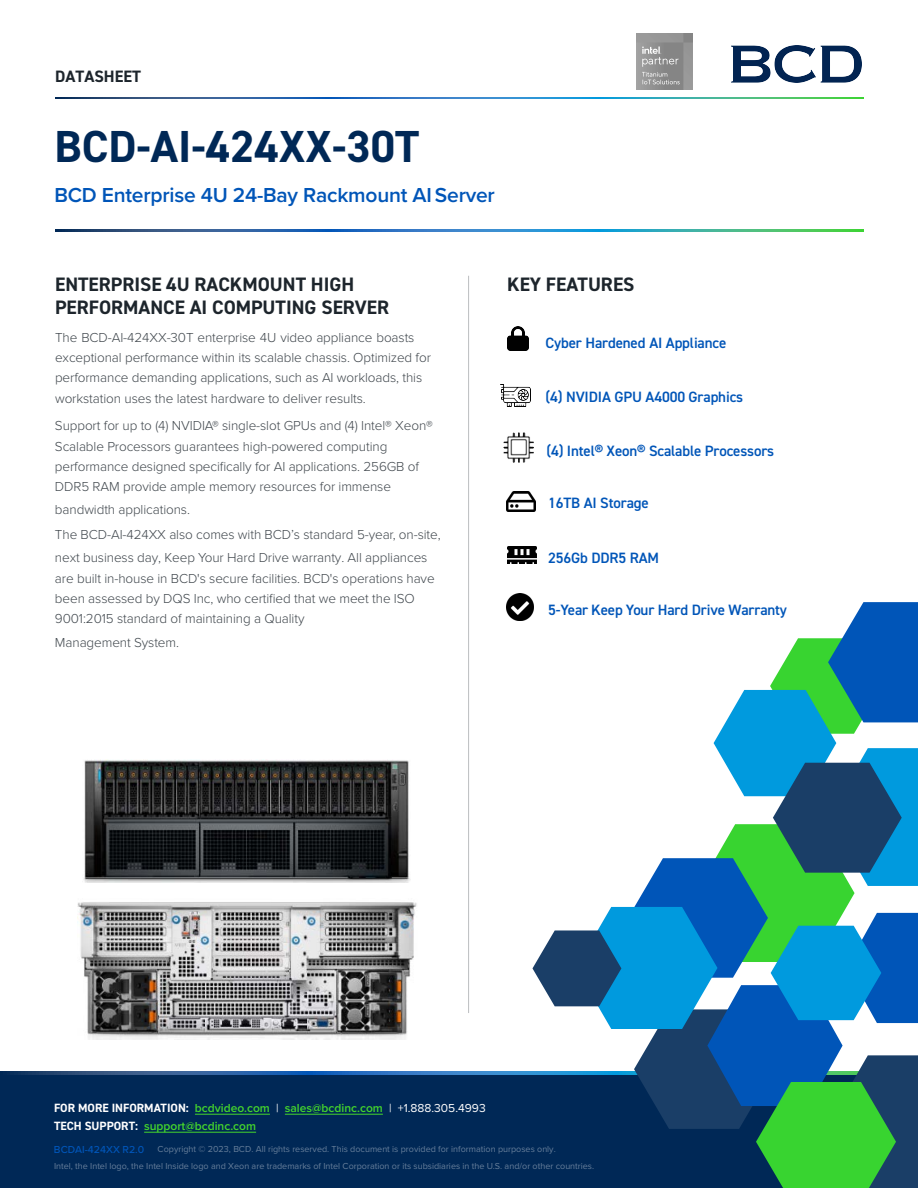
<style>
.page{position:relative;width:918px;height:1188px;background:#fff}
.page>*{position:absolute;margin:0;border:0;box-sizing:border-box;transform-origin:0 0}
.t1{font:700 45px "DIN2014";color:#002856}
.t2{font:600 21px "Proxima Nova";letter-spacing:-.01em;color:#0055b8}
.Paragraph_Text{font:700 19.5px/23.5px "DIN2014";color:#1d252c}
.t3{font:700 16.5px "DIN2014";color:#1d252c}
.t4{font:600 15px "DIN2014";letter-spacing:-.01em;color:#0055b8}
.Paragraph_Text-2{font:300 13.5px/20.2px "Proxima Nova";letter-spacing:-.005em;color:#3f464c}
.t5{font:600 12px/18px "Proxima Nova";color:#44d62c}
.t6{font:500 10.5px "Proxima Nova";color:#0055b8}
.t7{font:9px/17.2px "Proxima Nova";color:#667e9a}
.s1{font-family:"DIN2014";font-weight:700;color:#fff}
.s2{font-weight:400;color:#fff}
</style>
<div class="page">
<svg style="left:55px;top:97px;width:809px;height:2px;background:#3085a2"></svg>
<svg style="left:55px;top:229px;width:809px;height:2px;background:#3085a2"></svg>
<hr style="left:468px;top:276px;width:1px;height:737px;background:#bbbec0">
<img style="left:506px;top:492px;width:30px;height:20px">
<img style="left:501px;top:385px;width:30px;height:21px">
<img style="left:506px;top:593px;width:27px;height:27px">
<img style="left:508px;top:547px;width:28px;height:17px">
<svg style="left:0;top:1072px;width:532px;height:3px;background:#2c65a6"></svg>
<div style="left:0;top:1075px;width:918px;height:113px;background:#002856"></div>
<svg style="left:532px;top:602px;width:386px;height:586px"></svg>
<img style="left:503px;top:432px;width:31px;height:30px">
<img style="left:731px;top:45px;width:131px;height:38px">
<img style="left:636px;top:34px;width:56px;height:56px">
<img style="left:507px;top:326px;width:21px;height:24px">
<img style="left:83px;top:759px;width:328px;height:124px">
<img style="left:78px;top:902px;width:339px;height:138px">
<hr style="left:195px;top:1114px;width:75px;height:1px;background:#44d62c">
<hr style="left:285px;top:1114px;width:98px;height:1px;background:#44d62c">
<hr style="left:144px;top:1132px;width:112px;height:1px;background:#44d62c">
<p class="t3" style="left:55px;top:66px;width:87px">DATASHEET</p>
<h1 class="t1" style="left:54px;top:117px;width:366px">BCD-AI-424XX-30T</h1>
<h2 class="t2" style="left:54px;top:180px;width:442px">BCD Enterprise 4U 24-Bay Rackmount AI Server</h2>
<h3 class="Paragraph_Text" style="left:55px;top:272px;width:336px">ENTERPRISE 4U RACKMOUNT HIGH<br>PERFORMANCE AI COMPUTING SERVER</h3>
<p class="Paragraph_Text-2" style="left:55px;top:328px;width:377px">The BCD-AI-424XX-30T enterprise 4U video appliance boasts exceptional performance within its scalable chassis. Optimized for performance demanding applications, such as AI workloads, this workstation uses the latest hardware to deliver results.</p>
<p class="Paragraph_Text-2" style="left:55px;top:416px;width:379px">Support for up to (4) NVIDIA® single-slot GPUs and (4) Intel® Xeon® Scalable Processors guarantees high-powered computing performance designed specifically for AI applications. 256GB of DDR5 RAM provide ample memory resources for immense</p>
<p class="Paragraph_Text-2" style="left:55px;top:498px;width:387px;line-height:24.6px">bandwidth applications.<br>The BCD-AI-424XX also comes with BCD’s standard 5-year, on-site,</p>
<p class="Paragraph_Text-2" style="left:55px;top:548px;width:381px">next business day, Keep Your Hard Drive warranty. All appliances are built in-house in BCD's secure facilities. BCD's operations have been assessed by DQS Inc, who certified that we meet the ISO 9001:2015 standard of maintaining a Quality</p>
<p class="Paragraph_Text-2" style="left:55px;top:631px;width:126px">Management System.</p>
<p class="Paragraph_Text" style="left:507px;top:272px;width:129px">KEY FEATURES</p>
<p class="t4" style="left:546px;top:333px;width:182px">Cyber Hardened AI Appliance</p>
<p class="t4" style="left:546px;top:388px;width:199px">(4) NVIDIA GPU A4000 Graphics</p>
<p class="t4" style="left:546px;top:442px;width:229px">(4) Intel® Xeon® Scalable Processors</p>
<p class="t4" style="left:548px;top:494px;width:102px">16TB AI Storage</p>
<p class="t4" style="left:548px;top:549px;width:113px">256Gb DDR5 RAM</p>
<p class="t4" style="left:548px;top:600px;width:240px">5-Year Keep Your Hard Drive Warranty</p>
<p class="t5" style="left:54px;top:1099px;width:433px"><span class="s1">FOR MORE INFORMATION:</span> bcdvideo.com <span class="s2">|</span> sales@bcdinc.com <span class="s2">| +1.888.305.4993<br></span><span class="s1">TECH SUPPORT:</span> support@bcdinc.com</p>
<p class="t6" style="left:54px;top:1141px;width:92px">BCDAI-424XX R2.0</p>
<p class="t7" style="left:54px;top:1140px;width:542px;text-indent:104px">Copyright © 2023, BCD. All rights reserved. This document is provided for information purposes only.<br>Intel, the Intel logo, the Intel Inside logo and Xeon are trademarks of Intel Corporation or its subsidiaries in the U.S. and/or other countries.</p>
</div>
